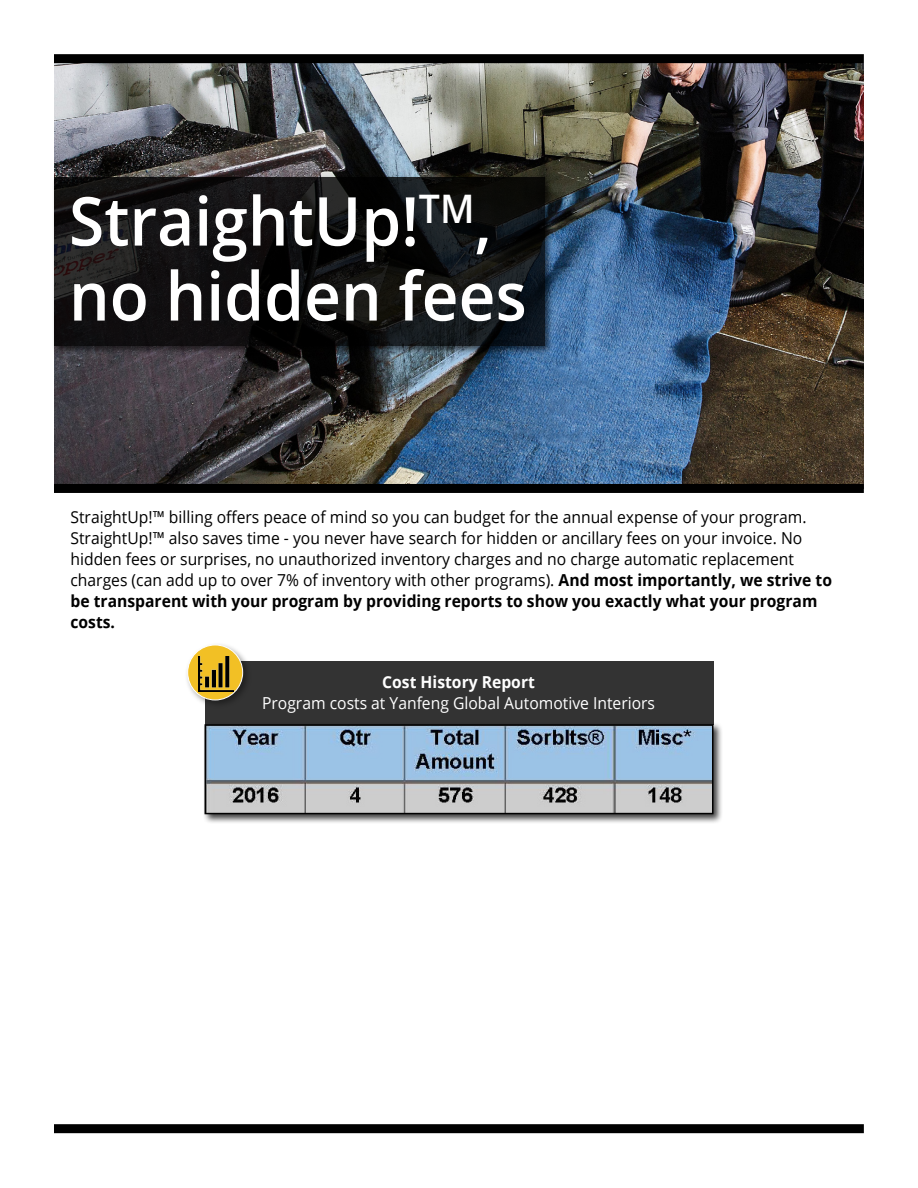
<style>
.page{position:relative;width:918px;height:1188px;background:#fff}
.page>*{position:absolute;margin:0;border:0;box-sizing:border-box;transform-origin:0 0}
.t1{font:600 67.5px/75px "Open Sans";color:#fff;scale:.95 1}
.t2{font:16.5px/21px "Open Sans";color:#000;scale:.95 1}
.t3{font:16.5px "Open Sans";color:#fff;scale:.95 1}
.t4{font:700 16.5px "Open Sans";color:#fff;scale:.95 1}
.s1{font-weight:700}
</style>
<div class="page">
<img style="left:54px;top:64px;width:810px;height:420px">
<div style="left:54px;top:54px;width:810px;height:9px;background:#000"></div>
<div style="left:54px;top:484px;width:810px;height:9px;background:#000"></div>
<div style="left:52px;top:175px;width:502px;height:180px;background:#000;opacity:.75"></div>
<svg style="left:54px;top:177px;width:490px;height:169px;background:#101112"></svg>
<div style="left:54px;top:1124px;width:810px;height:9px;background:#000"></div>
<div style="left:202px;top:722px;width:521px;height:102px;background:#000;opacity:.75"></div>
<img style="left:208px;top:727px;width:502px;height:84px">
<div style="left:205px;top:724px;width:508px;height:90px;border:2px solid #000"></div>
<div style="left:205px;top:661px;width:508px;height:63px;background:#333"></div>
<div style="left:185px;top:642px;width:67px;height:68px;background:#000;opacity:.4"></div>
<div style="left:188px;top:645px;width:55px;height:55px;background:#f2c025;border-radius:50%"></div>
<div style="left:187px;top:645px;width:56px;height:55px;border:1px solid #fff;border-radius:50%"></div>
<img style="left:198px;top:656px;width:36px;height:36px">
<h1 class="t1" style="left:69px;top:182px;width:483px">StraightUp!<sup>TM</sup>, no hidden fees</h1>
<p class="t2" style="left:70px;top:506px;width:803px">StraightUp!™ billing offers peace of mind so you can budget for the annual expense of your program.<br>StraightUp!™ also saves time - you never have search for hidden or ancillary fees on your invoice. No hidden fees or surprises, no unauthorized inventory charges and no charge automatic replacement charges (can add up to over 7% of inventory with other programs). <span class="s1">And most importantly, we strive to be transparent with your program by providing reports to show you exactly what your program costs.</span></p>
<p class="t4" style="left:382px;top:671px;width:162px">Cost History Report</p>
<p class="t3" style="left:262px;top:692px;width:415px">Program costs at Yanfeng Global Automotive Interiors</p>
</div>
